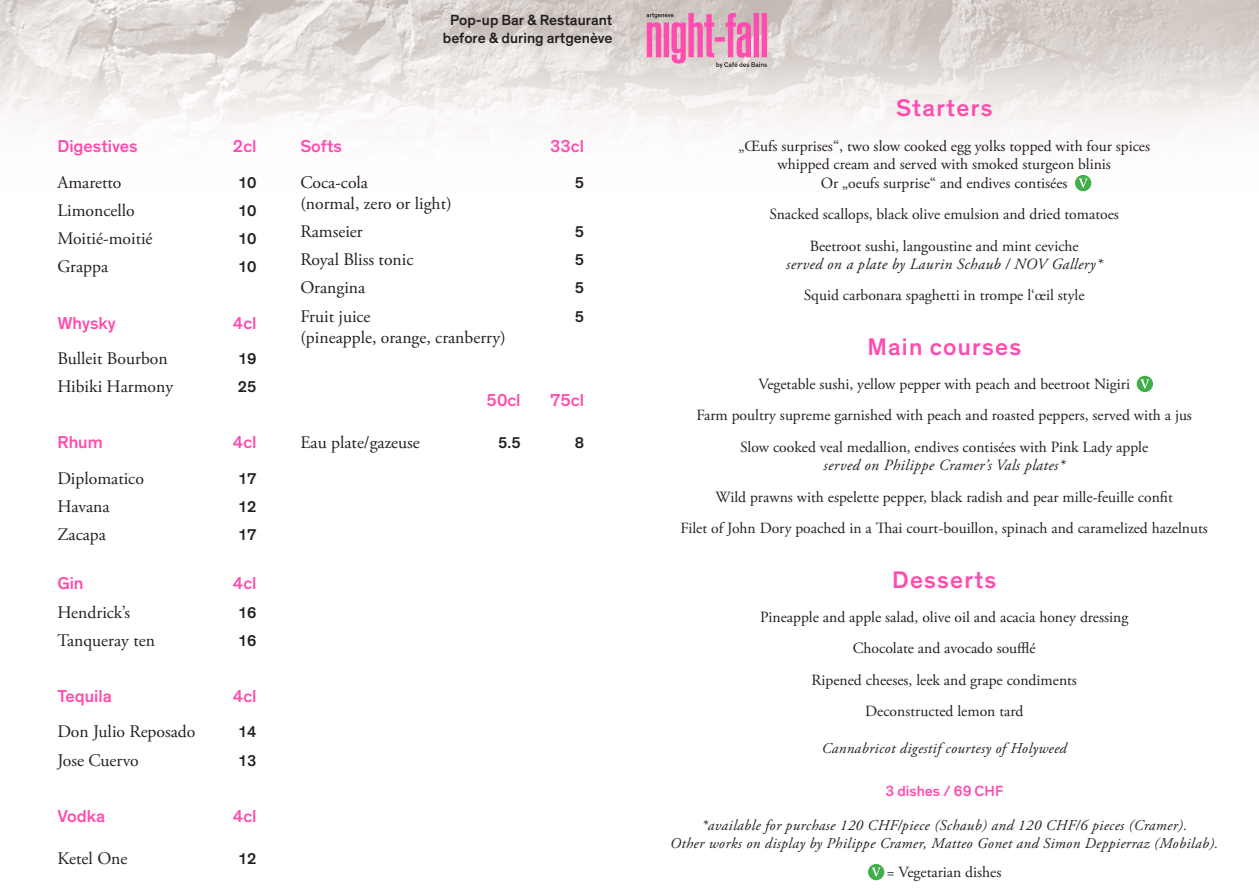
<style>
.page{position:relative;width:1259px;height:893px;background:#fff}
.page>*{position:absolute;margin:0;border:0;box-sizing:border-box;transform-origin:0 0}
.t1{font:500 24.45px "Theinhardt";letter-spacing:.05em;color:#ff4caf}
.t2{font:17.55px/28.2px "Adobe Garamond Pro";color:#231f20}
.t3{font:500 17.55px "Theinhardt";color:#ff4caf}
.t4{font:500 15.9px "Theinhardt";color:#231f20}
.t5{font:15.6px/31.2px "Adobe Garamond Pro";color:#231f20;text-align:center}
.t6{font:italic 15.6px "Adobe Garamond Pro";letter-spacing:.025em;color:#231f20}
.t7{font:italic 15px/18px "Adobe Garamond Pro";letter-spacing:.025em;color:#231f20;text-align:center}
.t8{font:500 15px/18px "Theinhardt";color:#231f20;text-align:center}
.t9{font:500 15px "Theinhardt";color:#ff4caf}
</style>
<div class="page">
<img style="left:0;top:0;width:1259px;height:192px">
<svg style="left:1075px;top:175px;width:16px;height:16px"></svg>
<svg style="left:1078px;top:179px;width:9px;height:9px"></svg>
<svg style="left:1136px;top:376px;width:17px;height:16px"></svg>
<svg style="left:1140px;top:379px;width:9px;height:9px"></svg>
<div style="left:868px;top:864px;width:16px;height:16px;background:#40ae49;border-radius:50%"></div>
<svg style="left:871px;top:867px;width:9px;height:10px"></svg>
<svg style="left:646px;top:13px;width:121px;height:55px;background:#e492ba"></svg>
<p class="t3" style="left:57px;top:136px;width:82px">Digestives</p>
<p class="t3" style="left:233px;top:136px;width:25px">2cl</p>
<p class="t2" style="left:57px;top:169px;width:66px">Amaretto</p>
<p class="t4" style="left:238px;top:173px;width:20px">10</p>
<p class="t2" style="left:57px;top:197px;width:79px">Limoncello</p>
<p class="t4" style="left:238px;top:201px;width:20px">10</p>
<p class="t2" style="left:57px;top:225px;width:97px">Moitié-moitié</p>
<p class="t4" style="left:238px;top:229px;width:20px">10</p>
<p class="t2" style="left:57px;top:253px;width:52px">Grappa</p>
<p class="t4" style="left:238px;top:257px;width:20px">10</p>
<p class="t3" style="left:57px;top:312px;width:60px">Whysky</p>
<p class="t3" style="left:233px;top:312px;width:25px">4cl</p>
<p class="t2" style="left:57px;top:345px;width:112px">Bulleit Bourbon</p>
<p class="t4" style="left:238px;top:349px;width:20px">19</p>
<p class="t2" style="left:57px;top:373px;width:117px">Hibiki Harmony</p>
<p class="t4" style="left:238px;top:377px;width:20px">25</p>
<p class="t3" style="left:57px;top:432px;width:47px">Rhum</p>
<p class="t3" style="left:233px;top:432px;width:25px">4cl</p>
<p class="t2" style="left:57px;top:465px;width:88px">Diplomatico</p>
<p class="t4" style="left:238px;top:469px;width:20px">17</p>
<p class="t2" style="left:57px;top:493px;width:54px">Havana</p>
<p class="t4" style="left:238px;top:497px;width:20px">12</p>
<p class="t2" style="left:57px;top:521px;width:50px">Zacapa</p>
<p class="t4" style="left:238px;top:525px;width:20px">17</p>
<p class="t3" style="left:57px;top:573px;width:28px">Gin</p>
<p class="t3" style="left:233px;top:573px;width:25px">4cl</p>
<p class="t2" style="left:57px;top:599px;width:74px">Hendrick’s</p>
<p class="t4" style="left:238px;top:603px;width:20px">16</p>
<p class="t2" style="left:57px;top:627px;width:99px">Tanqueray ten</p>
<p class="t4" style="left:238px;top:631px;width:20px">16</p>
<p class="t3" style="left:57px;top:686px;width:56px">Tequila</p>
<p class="t3" style="left:233px;top:686px;width:25px">4cl</p>
<p class="t2" style="left:57px;top:718px;width:140px">Don Julio Reposado</p>
<p class="t4" style="left:238px;top:723px;width:20px">14</p>
<p class="t2" style="left:57px;top:747px;width:83px">Jose Cuervo</p>
<p class="t4" style="left:238px;top:751px;width:20px">13</p>
<p class="t3" style="left:57px;top:806px;width:49px">Vodka</p>
<p class="t3" style="left:233px;top:806px;width:25px">4cl</p>
<p class="t2" style="left:57px;top:845px;width:72px">Ketel One</p>
<p class="t4" style="left:238px;top:849px;width:20px">12</p>
<p class="t8" style="left:443px;top:11px;width:171px">Pop-up Bar &amp; Restaurant before &amp; during artgenève</p>
<p class="t3" style="left:300px;top:136px;width:43px">Softs</p>
<p class="t3" style="left:550px;top:136px;width:36px">33cl</p>
<p class="t2" style="left:300px;top:169px;width:69px">Coca-cola</p>
<p class="t4" style="left:575px;top:173px;width:11px">5</p>
<p class="t2" style="left:300px;top:190px;width:153px">(normal, zero or light)<br>Ramseier</p>
<p class="t4" style="left:575px;top:222px;width:11px">5</p>
<p class="t2" style="left:300px;top:246px;width:115px">Royal Bliss tonic</p>
<p class="t4" style="left:575px;top:250px;width:11px">5</p>
<p class="t2" style="left:300px;top:274px;width:66px">Orangina</p>
<p class="t4" style="left:575px;top:278px;width:11px">5</p>
<p class="t2" style="left:300px;top:302px;width:72px">Fruit juice</p>
<p class="t4" style="left:575px;top:307px;width:11px">5</p>
<p class="t2" style="left:300px;top:324px;width:207px">(pineapple, orange, cranberry)</p>
<p class="t3" style="left:486px;top:390px;width:36px">50cl</p>
<p class="t3" style="left:550px;top:390px;width:36px">75cl</p>
<p class="t2" style="left:300px;top:429px;width:121px">Eau plate/gazeuse</p>
<p class="t4" style="left:498px;top:434px;width:24px">5.5</p>
<p class="t4" style="left:575px;top:434px;width:11px">8</p>
<h1 class="t1" style="left:896px;top:94px;width:98px">Starters</h1>
<p class="t5" style="left:738px;top:137px;width:413px;line-height:18.8px">„Œufs surprises“, two slow cooked egg yolks topped with four spices whipped cream and served with smoked sturgeon blinis<br>Or „oeufs surprise“ and endives contisées</p>
<p class="t5" style="left:769px;top:199px;width:351px">Snacked scallops, black olive emulsion and dried tomatoes<br>Beetroot sushi, langoustine and mint ceviche</p>
<p class="t6" style="left:786px;top:255px;width:317px">served on a plate by Laurin Schaub / NOV Gallery*</p>
<p class="t5" style="left:804px;top:280px;width:282px">Squid carbonara spaghetti in trompe l‘œil style</p>
<h1 class="t1" style="left:867px;top:332px;width:155px">Main courses</h1>
<p class="t5" style="left:696px;top:369px;width:497px">Vegetable sushi, yellow pepper with peach and beetroot Nigiri<br>Farm poultry supreme garnished with peach and roasted peppers, served with a jus<br>Slow cooked veal medallion, endives contisées with Pink Lady apple</p>
<p class="t6" style="left:823px;top:456px;width:243px">served on Philippe Cramer’s Vals plates*</p>
<p class="t5" style="left:680px;top:481px;width:529px">Wild prawns with espelette pepper, black radish and pear mille-feuille confit<br>Filet of John Dory poached in a Thai court-bouillon, spinach and caramelized hazelnuts</p>
<h1 class="t1" style="left:892px;top:565px;width:106px">Desserts</h1>
<p class="t5" style="left:760px;top:602px;width:370px">Pineapple and apple salad, olive oil and acacia honey dressing Chocolate and avocado soufflé<br>Ripened cheeses, leek and grape condiments<br>Deconstructed lemon tard</p>
<p class="t7" style="left:822px;top:740px;width:246px">Cannabricot digestif courtesy of Holyweed</p>
<p class="t9" style="left:885px;top:782px;width:119px">3 dishes / 69 CHF</p>
<p class="t7" style="left:670px;top:816px;width:549px">*available for purchase 120 CHF/piece (Schaub) and 120 CHF/6 pieces (Cramer).<br>Other works on display by Philippe Cramer, Matteo Gonet and Simon Deppierraz (Mobilab).</p>
<p class="t5" style="left:887px;top:857px;width:116px">= Vegetarian dishes</p>
</div>
